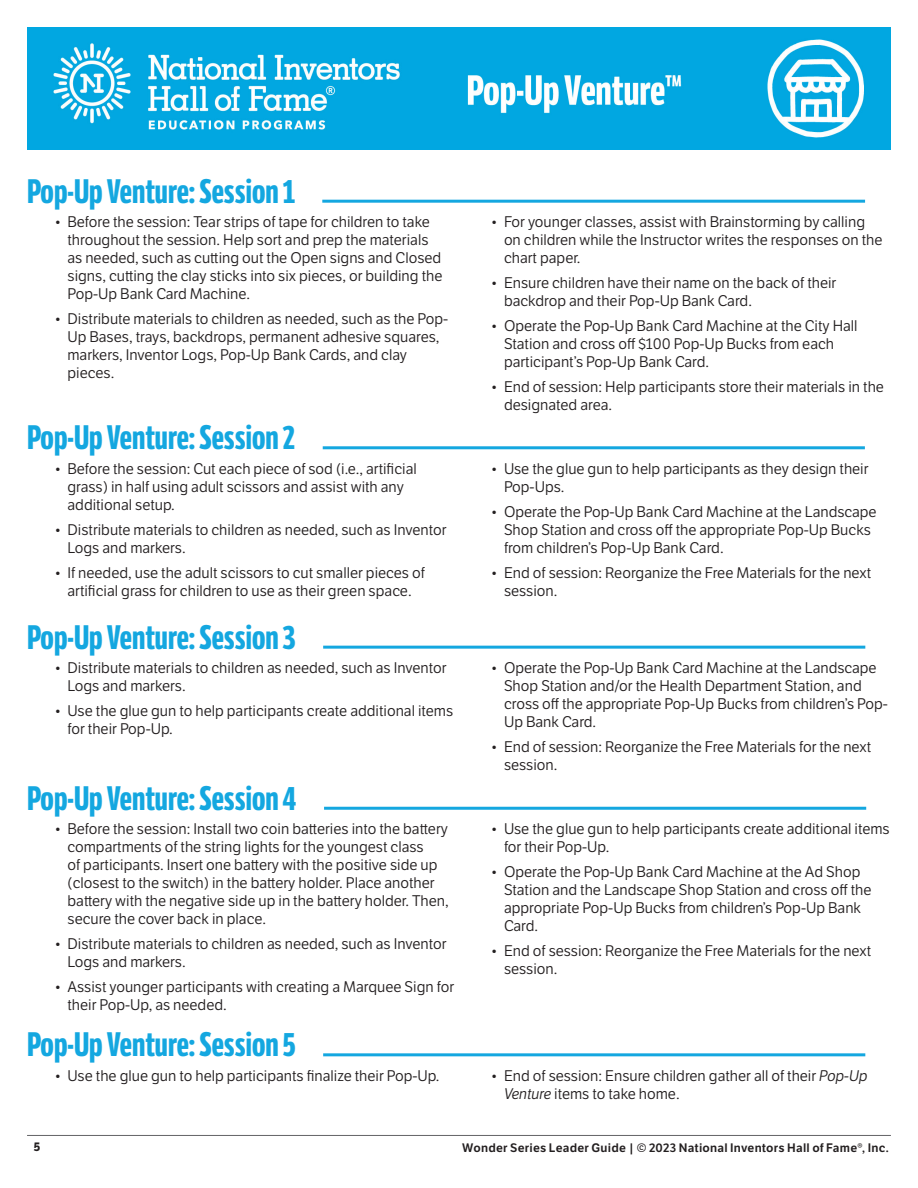
<style>
.page{position:relative;width:918px;height:1188px;background:#fff}
.page>*{position:absolute;margin:0;border:0;box-sizing:border-box;transform-origin:0 0}
.Session_Header{font:700 33px "LFT Etica Compressed";color:#14a7e0}
.t1{font:15px/18px "LFT Etica";color:#231f20}
.t2{font:12px "LFT Etica SB";letter-spacing:.02em;color:#231f20}
.t3{font:700 12px "LFT Etica";color:#231f20}
.s1{font-style:italic}
</style>
<div class="page">
<hr style="left:27px;top:1135px;width:864px;height:1px;background:#636366">
<img style="left:27px;top:27px;width:864px;height:123px">
<hr style="left:322px;top:200px;width:543px;height:3px;background:#14a7e0">
<hr style="left:323px;top:446px;width:542px;height:3px;background:#14a7e0">
<hr style="left:323px;top:646px;width:542px;height:3px;background:#14a7e0">
<hr style="left:324px;top:807px;width:542px;height:3px;background:#14a7e0">
<hr style="left:323px;top:1053px;width:542px;height:3px;background:#14a7e0">
<p class="Session_Header" style="left:27px;top:171px;width:270px">Pop-Up Venture: Session 1</p>
<p class="t1" style="left:68px;top:214px;width:376px;text-indent:-14px">• Before the session: Tear strips of tape for children to take throughout the session. Help sort and prep the materials as needed, such as cutting out the Open signs and Closed signs, cutting the clay sticks into six pieces, or building the Pop-Up Bank Card Machine.</p>
<p class="t1" style="left:68px;top:310px;width:382px;text-indent:-14px">• Distribute materials to children as needed, such as the Pop-Up Bases, trays, backdrops, permanent adhesive squares, markers, Inventor Logs, Pop-Up Bank Cards, and clay pieces.</p>
<p class="Session_Header" style="left:27px;top:418px;width:270px">Pop-Up Venture: Session 2</p>
<p class="t1" style="left:68px;top:460px;width:351px;text-indent:-14px">• Before the session: Cut each piece of sod (i.e., artificial grass) in half using adult scissors and assist with any additional setup.</p>
<p class="t1" style="left:68px;top:521px;width:381px;text-indent:-14px">• Distribute materials to children as needed, such as Inventor<br>Logs and markers.</p>
<p class="t1" style="left:54px;top:564px;width:372px;text-align:center">• If needed, use the adult scissors to cut smaller pieces of artificial grass for children to use as their green space.</p>
<p class="Session_Header" style="left:27px;top:617px;width:270px">Pop-Up Venture: Session 3</p>
<p class="t1" style="left:68px;top:660px;width:381px;text-indent:-14px">• Distribute materials to children as needed, such as Inventor<br>Logs and markers.</p>
<p class="t1" style="left:68px;top:702px;width:387px;text-indent:-14px">• Use the glue gun to help participants create additional items for their Pop-Up.</p>
<p class="Session_Header" style="left:27px;top:778px;width:271px">Pop-Up Venture: Session 4</p>
<p class="t1" style="left:68px;top:821px;width:383px;text-indent:-14px">• Before the session: Install two coin batteries into the battery compartments of the string lights for the youngest class<br>of participants. Insert one battery with the positive side up (closest to the switch) in the battery holder. Place another battery with the negative side up in the battery holder. Then, secure the cover back in place.</p>
<p class="t1" style="left:68px;top:935px;width:381px;text-indent:-14px">• Distribute materials to children as needed, such as Inventor<br>Logs and markers.</p>
<p class="t1" style="left:68px;top:978px;width:388px;text-indent:-14px">• Assist younger participants with creating a Marquee Sign for their Pop-Up, as needed.</p>
<p class="t1" style="left:504px;top:214px;width:380px;text-indent:-14px">• For younger classes, assist with Brainstorming by calling on children while the Instructor writes the responses on the chart paper.</p>
<p class="t1" style="left:504px;top:274px;width:334px;text-indent:-14px">• Ensure children have their name on the back of their backdrop and their Pop-Up Bank Card.</p>
<p class="t1" style="left:504px;top:317px;width:355px;text-indent:-14px">• Operate the Pop-Up Bank Card Machine at the City Hall<br>Station and cross off $100 Pop-Up Bucks from each participant’s Pop-Up Bank Card.</p>
<p class="t1" style="left:504px;top:378px;width:382px;text-indent:-14px">• End of session: Help participants store their materials in the designated area.</p>
<p class="t1" style="left:504px;top:460px;width:366px;text-indent:-14px">• Use the glue gun to help participants as they design their<br>Pop-Ups.</p>
<p class="t1" style="left:504px;top:503px;width:374px;text-indent:-14px">• Operate the Pop-Up Bank Card Machine at the Landscape<br>Shop Station and cross off the appropriate Pop-Up Bucks from children’s Pop-Up Bank Card.</p>
<p class="t1" style="left:504px;top:564px;width:369px;text-indent:-14px">• End of session: Reorganize the Free Materials for the next session.</p>
<p class="t1" style="left:504px;top:660px;width:385px;text-indent:-14px">• Operate the Pop-Up Bank Card Machine at the Landscape Shop Station and/or the Health Department Station, and cross off the appropriate Pop-Up Bucks from children’s Pop-Up Bank Card.</p>
<p class="t1" style="left:504px;top:738px;width:369px;text-indent:-14px">• End of session: Reorganize the Free Materials for the next session.</p>
<p class="t1" style="left:504px;top:821px;width:387px;text-indent:-14px">• Use the glue gun to help participants create additional items for their Pop-Up.</p>
<p class="t1" style="left:504px;top:863px;width:369px;text-indent:-14px">• Operate the Pop-Up Bank Card Machine at the Ad Shop Station and the Landscape Shop Station and cross off the appropriate Pop-Up Bucks from children’s Pop-Up Bank Card.</p>
<p class="t1" style="left:504px;top:942px;width:369px;text-indent:-14px">• End of session: Reorganize the Free Materials for the next session.</p>
<p class="Session_Header" style="left:27px;top:1025px;width:270px">Pop-Up Venture: Session 5</p>
<p class="t1" style="left:54px;top:1067px;width:387px">• Use the glue gun to help participants finalize their Pop-Up.</p>
<p class="t1" style="left:504px;top:1067px;width:365px;text-indent:-14px">• End of session: Ensure children gather all of their <span class="s1">Pop-Up<br>Venture</span> items to take home.</p>
<p class="t3" style="left:34px;top:1140px;width:8px">5</p>
<p class="t2" style="left:462px;top:1141px;width:428px">Wonder Series Leader Guide | © 2023 National Inventors Hall of Fame®, Inc.</p>
</div>
